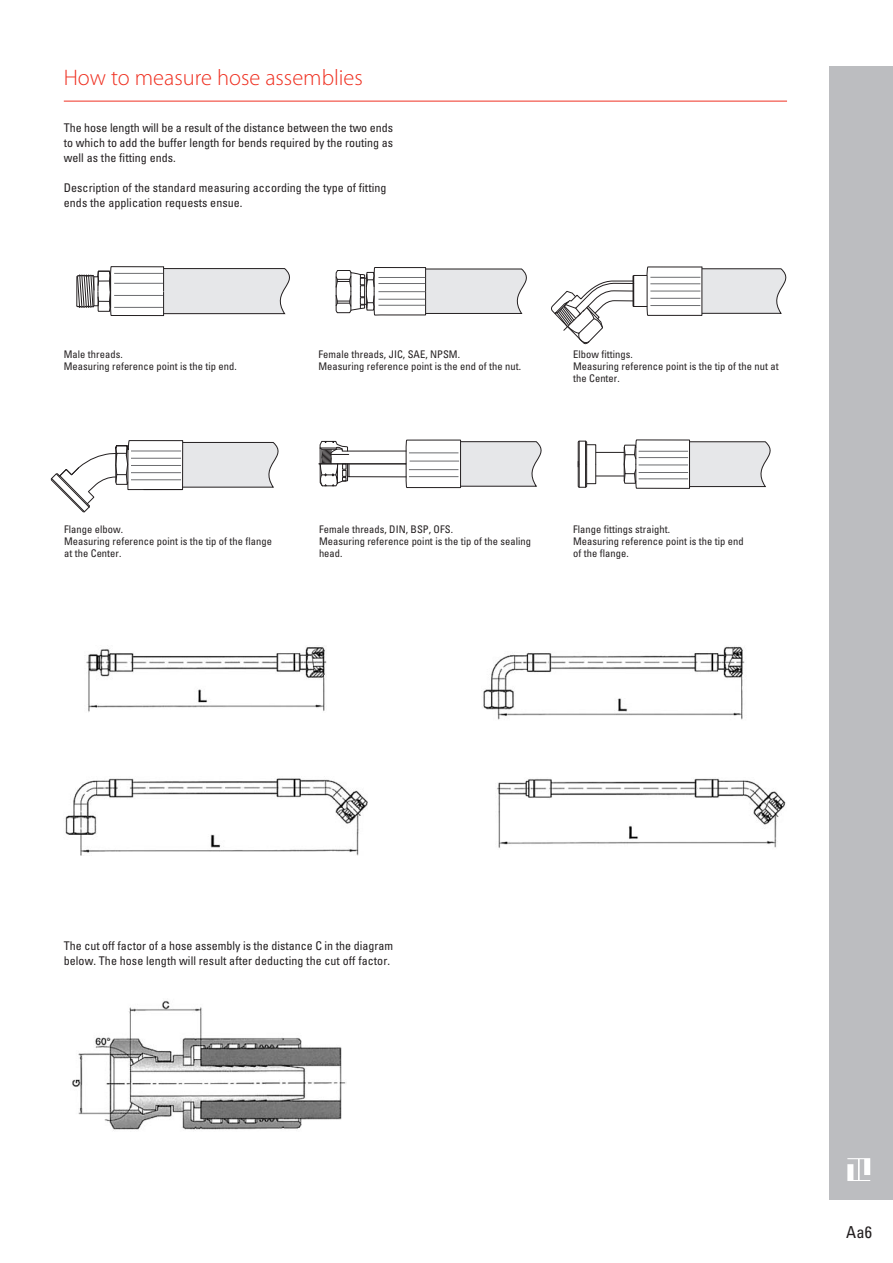
<style>
.page{position:relative;width:893px;height:1263px;background:#fff}
.page>*{position:absolute;margin:0;border:0;box-sizing:border-box;transform-origin:0 0}
.t1{font:300 22.5px "Myriad Pro";color:#ef3122}
.t2{font:condensed 16.5px "Univers LT Std";color:#231f20}
.t3{font:condensed 12px/15px "Univers LT Std";letter-spacing:.005em;color:#231f20}
.t4{font:condensed 10.5px/12px "Univers LT Std";letter-spacing:.005em;color:#231f20}
</style>
<div class="page">
<svg style="left:76px;top:266px;width:214px;height:50px"></svg>
<hr style="left:110px;top:275px;width:1px;height:32px;background:#231f20">
<hr style="left:114px;top:295px;width:49px;height:1px;background:#6c6d70">
<hr style="left:114px;top:307px;width:49px;height:1px;background:#6c6d70">
<hr style="left:114px;top:273px;width:49px;height:1px;background:#6c6d70">
<hr style="left:114px;top:283px;width:49px;height:1px;background:#6c6d70">
<svg style="left:335px;top:267px;width:192px;height:49px"></svg>
<hr style="left:378px;top:277px;width:47px;height:1px;background:#6c6d70">
<hr style="left:378px;top:283px;width:47px;height:1px;background:#6c6d70">
<hr style="left:378px;top:291px;width:47px;height:1px;background:#6c6d70">
<hr style="left:378px;top:299px;width:47px;height:1px;background:#6c6d70">
<hr style="left:378px;top:305px;width:47px;height:1px;background:#6c6d70">
<svg style="left:51px;top:440px;width:228px;height:72px"></svg>
<hr style="left:131px;top:451px;width:50px;height:1px;background:#6c6d70">
<hr style="left:131px;top:458px;width:50px;height:1px;background:#6c6d70">
<hr style="left:131px;top:465px;width:50px;height:1px;background:#6c6d70">
<hr style="left:131px;top:472px;width:50px;height:1px;background:#6c6d70">
<hr style="left:131px;top:480px;width:50px;height:1px;background:#6c6d70">
<svg style="left:318px;top:439px;width:224px;height:49px"></svg>
<hr style="left:409px;top:461px;width:50px;height:1px;background:#6c6d70">
<hr style="left:409px;top:453px;width:49px;height:1px;background:#6c6d70">
<hr style="left:409px;top:469px;width:49px;height:1px;background:#6c6d70">
<hr style="left:409px;top:476px;width:49px;height:1px;background:#6c6d70">
<svg style="left:577px;top:439px;width:194px;height:50px"></svg>
<hr style="left:638px;top:451px;width:50px;height:1px;background:#6c6d70">
<hr style="left:638px;top:457px;width:50px;height:1px;background:#6c6d70">
<hr style="left:638px;top:465px;width:50px;height:1px;background:#6c6d70">
<hr style="left:638px;top:472px;width:50px;height:1px;background:#6c6d70">
<hr style="left:638px;top:479px;width:50px;height:1px;background:#6c6d70">
<svg style="left:551px;top:266px;width:236px;height:78px"></svg>
<hr style="left:650px;top:291px;width:50px;height:1px;background:#6c6d70">
<hr style="left:650px;top:298px;width:50px;height:1px;background:#6c6d70">
<hr style="left:650px;top:305px;width:50px;height:1px;background:#6c6d70">
<hr style="left:650px;top:277px;width:50px;height:1px;background:#6c6d70">
<hr style="left:650px;top:284px;width:50px;height:1px;background:#6c6d70">
<img style="left:86px;top:647px;width:241px;height:65px">
<img style="left:483px;top:646px;width:262px;height:74px">
<img style="left:65px;top:778px;width:303px;height:78px">
<img style="left:497px;top:778px;width:289px;height:70px">
<img style="left:72px;top:1000px;width:274px;height:131px">
<div style="left:829px;top:67px;width:63px;height:1133px;background:#bcbdc0"></div>
<hr style="left:64px;top:101px;width:723px;height:1px;background:#ef3122">
<svg style="left:847px;top:1158px;width:23px;height:23px"></svg>
<h1 class="t1" style="left:64px;top:65px;width:300px">How to measure hose assemblies</h1>
<p class="t3" style="left:64px;top:120px;width:331px;text-align:justify">The hose length will be a result of the distance between the two ends to which to add the buffer length for bends required by the routing as well as the fitting ends.</p>
<p class="t3" style="left:64px;top:180px;width:324px">Description of the standard measuring according the type of fitting ends the application requests ensue.</p>
<p class="t4" style="left:64px;top:348px;width:174px">Male threads.<br>Measuring reference point is the tip end.</p>
<p class="t4" style="left:318px;top:348px;width:204px">Female threads, JIC, SAE, NPSM.<br>Measuring reference point is the end of the nut.</p>
<p class="t4" style="left:573px;top:348px;width:207px">Elbow fittings.<br>Measuring reference point is the tip of the nut at the Center.</p>
<p class="t4" style="left:64px;top:524px;width:209px">Flange elbow.<br>Measuring reference point is the tip of the flange at the Center.</p>
<p class="t4" style="left:319px;top:524px;width:213px">Female threads, DIN, BSP, OFS.<br>Measuring reference point is the tip of the sealing head.</p>
<p class="t4" style="left:573px;top:524px;width:172px">Flange fittings straight.<br>Measuring reference point is the tip end of the flange.</p>
<p class="t3" style="left:64px;top:938px;width:331px">The cut off factor of a hose assembly is the distance C in the diagram below. The hose length will result after deducting the cut off factor.</p>
<h2 class="t2" style="left:846px;top:1221px;width:28px">Aa6</h2>
</div>
